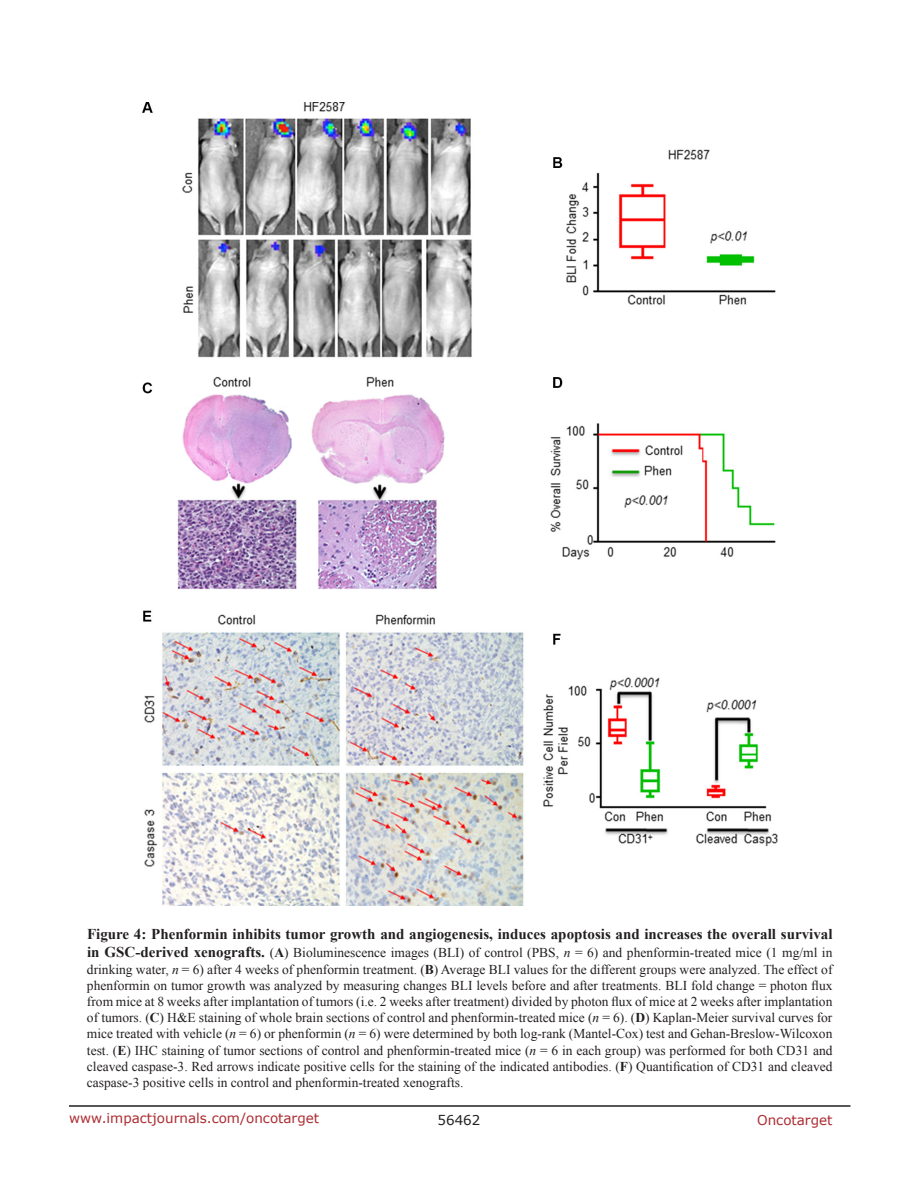
<style>
.page{position:relative;width:918px;height:1188px;background:#fff}
.page>*{position:absolute;margin:0;border:0;box-sizing:border-box;transform-origin:0 0}
.t1{font:700 15px "Times New Roman";color:#231f20}
.t2{font:13.5px/16.2px "Times New Roman";color:#231f20;text-align:justify}
.t3{font:13.5px "Verdana";color:#ac2b31}
.t4{font:13.5px "Verdana";color:#231f20}
.s1{font-weight:700;font-size:15px}
.s2{font-weight:700}
.s3{font-style:italic}
</style>
<div class="page">
<hr style="left:69px;top:1105px;width:781px;height:2px;background:#231f20">
<img style="left:142px;top:103px;width:635px;height:803px">
<p class="t1" style="left:87px;top:924px;width:747px">Figure 4: Phenformin inhibits tumor growth and angiogenesis, induces apoptosis and increases the overall survival</p>
<p class="t2" style="left:87px;top:945px;width:747px"><span class="s1">in GSC -derived xenografts.</span> (<span class="s2">A</span>) Bioluminescence images (BLI) of control (PBS, <span class="s3">n</span> = 6) and phenformin-treated mice (1 mg/ml in drinking water, <span class="s3">n</span> = 6) after 4 weeks of phenformin treatment. (<span class="s2">B</span>) Average BLI values for the different groups were analyzed. The effect of phenformin on tumor growth was analyzed by measuring changes BLI levels before and after treatments. BLI fold change = photon flux from mice at 8 weeks after implantation of tumors (i.e. 2 weeks after treatment) divided by photon flux of mice at 2 weeks after implantation of tumors. (<span class="s2">C</span>) H&amp;E staining of whole brain sections of control and phenformin-treated mice (<span class="s3">n</span> = 6). (<span class="s2">D</span>) Kaplan-Meier survival curves for mice treated with vehicle (<span class="s3">n</span> = 6) or phenformin (<span class="s3">n</span> = 6) were determined by both log-rank (Mantel-Cox) test and Gehan-Breslow-Wilcoxon test. (<span class="s2">E</span>) IHC staining of tumor sections of control and phenformin-treated mice (<span class="s3">n</span> = 6 in each group) was performed for both CD31 and cleaved caspase-3. Red arrows indicate positive cells for the staining of the indicated antibodies. (<span class="s2">F</span>) Quantification of CD31 and cleaved caspase-3 positive cells in control and phenformin-treated xenografts.</p>
<p class="t3" style="left:69px;top:1109px;width:252px">www.impactjournals.com/oncotarget</p>
<p class="t4" style="left:438px;top:1111px;width:44px">56462</p>
<p class="t3" style="left:757px;top:1111px;width:77px">Oncotarget</p>
</div>
